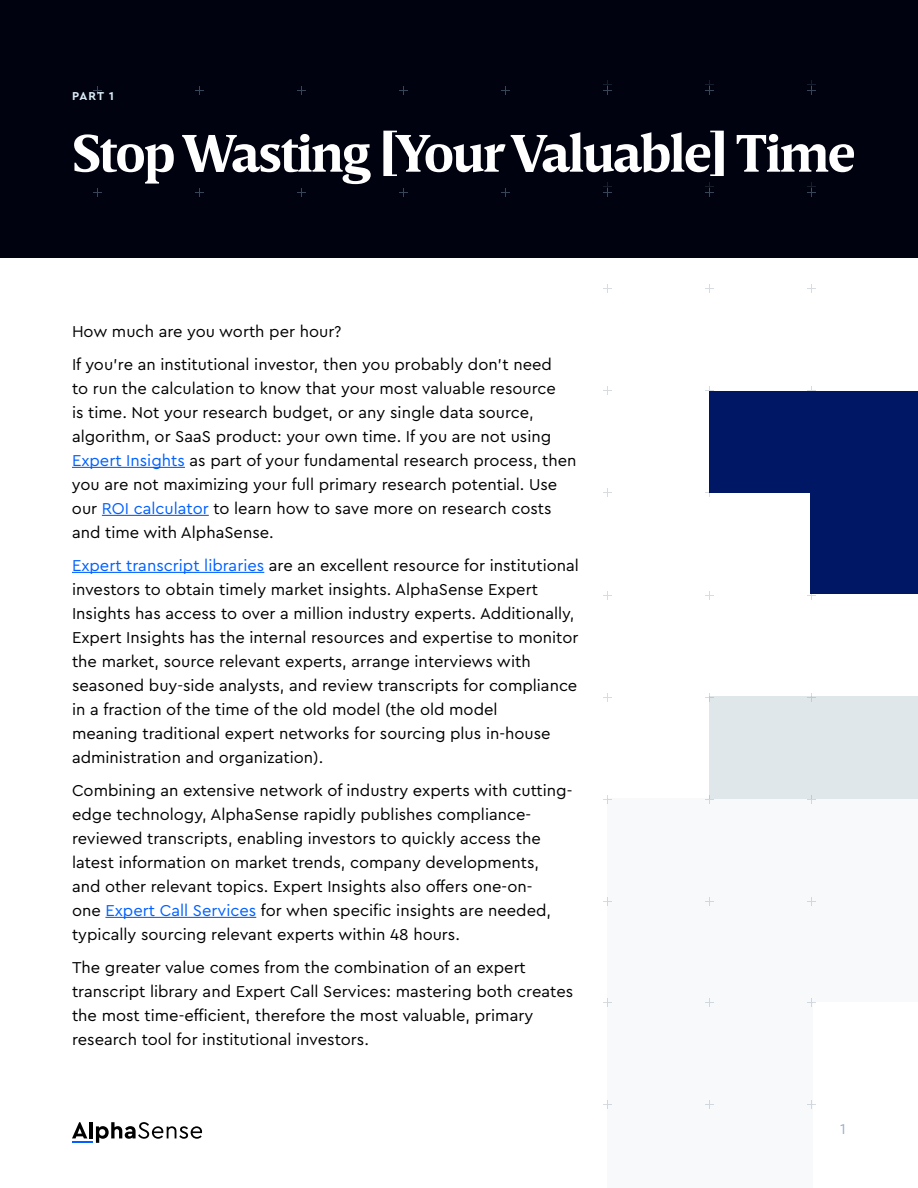
<style>
.page{position:relative;width:918px;height:1188px;background:#fff}
.page>*{position:absolute;margin:0;border:0;box-sizing:border-box;transform-origin:0 0}
.t1{font:700 54px "Breve Text";letter-spacing:-.03em;color:#fff}
.t2{font:700 54px "Breve Text";color:#fff}
.t3{font:16.5px/24px "Cera Pro";color:#000}
.t4{font:15px "Cera Pro";color:#95b1c8}
.t5{font:700 12px "Cera Pro";color:#dbecf6}
.s1{color:#0160ff}
</style>
<div class="page">
<hr style="left:89px;top:1122px;width:4px;height:16px;background:#000">
<svg style="left:96px;top:1122px;width:106px;height:21px"></svg>
<svg style="left:72px;top:1122px;width:15px;height:16px"></svg>
<hr style="left:72px;top:1141px;width:21px;height:2px;background:#0160ff">
<div style="left:0;top:0;width:918px;height:257px;background:#000210"></div>
<svg style="left:501px;top:86px;width:9px;height:9px"></svg>
<svg style="left:501px;top:188px;width:9px;height:9px"></svg>
<svg style="left:399px;top:86px;width:9px;height:9px"></svg>
<svg style="left:399px;top:188px;width:9px;height:9px"></svg>
<svg style="left:297px;top:86px;width:9px;height:9px"></svg>
<svg style="left:297px;top:188px;width:9px;height:9px"></svg>
<svg style="left:195px;top:86px;width:9px;height:9px"></svg>
<svg style="left:195px;top:188px;width:9px;height:9px"></svg>
<svg style="left:93px;top:86px;width:9px;height:9px"></svg>
<svg style="left:93px;top:188px;width:9px;height:9px"></svg>
<div style="left:608px;top:799px;width:310px;height:389px;background:#f7f9fa"></div>
<div style="left:710px;top:697px;width:208px;height:102px;background:#e0e7eb"></div>
<div style="left:813px;top:1003px;width:105px;height:185px;background:#fff"></div>
<svg style="left:807px;top:795px;width:8px;height:8px"></svg>
<svg style="left:807px;top:897px;width:8px;height:8px"></svg>
<svg style="left:807px;top:999px;width:8px;height:8px"></svg>
<svg style="left:807px;top:1101px;width:8px;height:8px"></svg>
<svg style="left:705px;top:795px;width:8px;height:8px"></svg>
<svg style="left:705px;top:897px;width:8px;height:8px"></svg>
<svg style="left:705px;top:999px;width:8px;height:8px"></svg>
<svg style="left:705px;top:1101px;width:8px;height:8px"></svg>
<svg style="left:603px;top:795px;width:8px;height:8px"></svg>
<svg style="left:603px;top:897px;width:8px;height:8px"></svg>
<svg style="left:603px;top:999px;width:8px;height:8px"></svg>
<svg style="left:603px;top:1101px;width:8px;height:8px"></svg>
<svg style="left:807px;top:591px;width:8px;height:8px"></svg>
<svg style="left:807px;top:693px;width:8px;height:8px"></svg>
<svg style="left:705px;top:591px;width:8px;height:8px"></svg>
<svg style="left:705px;top:693px;width:8px;height:8px"></svg>
<svg style="left:603px;top:591px;width:8px;height:8px"></svg>
<svg style="left:603px;top:693px;width:8px;height:8px"></svg>
<svg style="left:807px;top:182px;width:9px;height:15px"></svg>
<svg style="left:807px;top:284px;width:8px;height:9px"></svg>
<svg style="left:807px;top:386px;width:8px;height:5px"></svg>
<svg style="left:705px;top:182px;width:9px;height:15px"></svg>
<svg style="left:705px;top:284px;width:8px;height:9px"></svg>
<svg style="left:705px;top:386px;width:8px;height:9px"></svg>
<svg style="left:705px;top:488px;width:8px;height:9px"></svg>
<svg style="left:603px;top:182px;width:9px;height:15px"></svg>
<svg style="left:603px;top:284px;width:8px;height:9px"></svg>
<svg style="left:603px;top:386px;width:8px;height:9px"></svg>
<svg style="left:603px;top:488px;width:8px;height:9px"></svg>
<svg style="left:807px;top:81px;width:9px;height:14px"></svg>
<svg style="left:705px;top:81px;width:9px;height:14px"></svg>
<svg style="left:603px;top:81px;width:9px;height:14px"></svg>
<div style="left:710px;top:391px;width:208px;height:101px;background:#001765"></div>
<div style="left:811px;top:460px;width:107px;height:133px;background:#001765"></div>
<hr style="left:72px;top:467px;width:113px;height:1px;background:#0160ff">
<hr style="left:102px;top:515px;width:107px;height:1px;background:#0160ff">
<hr style="left:72px;top:572px;width:192px;height:1px;background:#0160ff">
<hr style="left:105px;top:917px;width:151px;height:1px;background:#0160ff">
<p class="t5" style="left:72px;top:91px;width:44px">PART 1</p>
<h1 class="t1" style="left:72px;top:131px;width:785px">Stop Wasting [Your Valuable] Time</h1>
<h1 class="t2" style="left:72px;top:136px;width:522px">Higher ROI on Expert</h1>
<p class="t3" style="left:72px;top:316px;width:481px;line-height:33px">How much are you worth per hour?<br>If you’re an institutional investor, then you probably don’t need</p>
<p class="t3" style="left:72px;top:377px;width:506px">to run the calculation to know that your most valuable resource<br>is time. Not your research budget, or any single data source, algorithm, or SaaS product: your own time. If you are not using <span class="s1">Expert Insights</span> as part of your fundamental research process, then you are not maximizing your full primary research potential. Use our <span class="s1">ROI calculator</span> to learn how to save more on research costs and time with AlphaSense.</p>
<p class="t3" style="left:72px;top:554px;width:508px"><span class="s1">Expert transcript libraries</span> are an excellent resource for institutional investors to obtain timely market insights. AlphaSense Expert Insights has access to over a million industry experts. Additionally, Expert Insights has the internal resources and expertise to monitor the market, source relevant experts, arrange interviews with seasoned buy-side analysts, and review transcripts for compliance in a fraction of the time of the old model (the old model<br>meaning traditional expert networks for sourcing plus in-house administration and organization).</p>
<p class="t3" style="left:72px;top:779px;width:502px">Combining an extensive network of industry experts with cutting&shy;edge technology, AlphaSense rapidly publishes compliance&shy;reviewed transcripts, enabling investors to quickly access the latest information on market trends, company developments,<br>and other relevant topics. Expert Insights also offers one-on-<br>one <span class="s1">Expert Call Services</span> for when specific insights are needed, typically sourcing relevant experts within 48 hours.</p>
<p class="t3" style="left:72px;top:956px;width:503px">The greater value comes from the combination of an expert transcript library and Expert Call Services: mastering both creates the most time-efficient, therefore the most valuable, primary research tool for institutional investors.</p>
<p class="t4" style="left:840px;top:1123px;width:7px">1</p>
</div>
